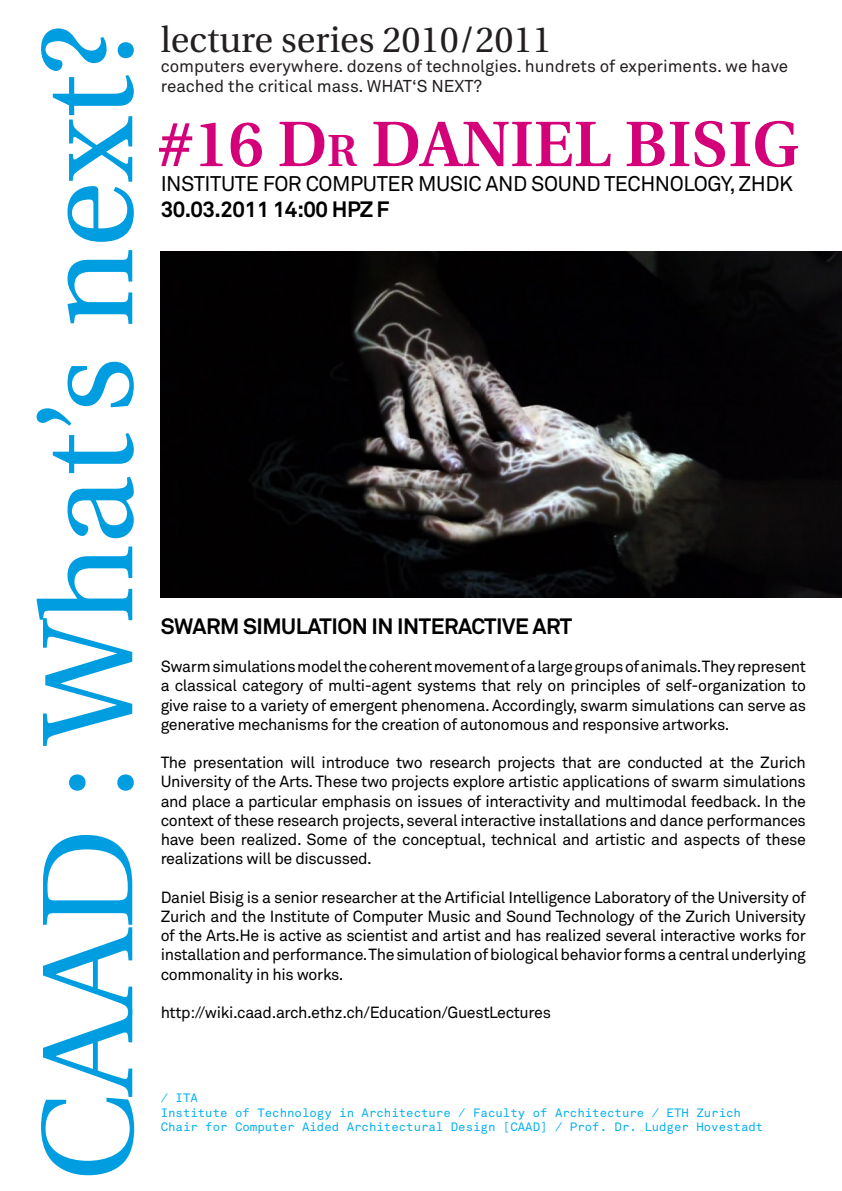
<style>
.page{position:relative;width:842px;height:1191px;background:#fff}
.page>*{position:absolute;margin:0;border:0;box-sizing:border-box;transform-origin:0 0}
.t1{font:129px "Utopia";color:#009ee0}
.t2{font:600 64px "Utopia";color:#d3007a}
.t3{font:36px "Utopia";color:#231f20}
.t4{font:700 22px "Akkurat Std";letter-spacing:-.02em;color:#000}
.t5{font:21px "Akkurat Std";letter-spacing:-.02em;color:#000}
.t6{font:17px/20.4px "Akkurat Std";color:#231f20}
.t7{font:16px/19.2px "Akkurat Std";letter-spacing:-.02em;color:#000;text-align:justify}
.t8{font:12px "Akkurat Std Mono";color:#00aeef}
.s1{font-size:44.8px}
</style>
<div class="page">
<img style="left:161px;top:251px;width:681px;height:347px">
<p class="t1" style="left:17px;top:1181px;width:1158px;rotate:-90deg">CAAD : What’s next?</p>
<p class="t3" style="left:161px;top:19px;width:392px">lecture series 2010/2011</p>
<p class="t6" style="left:161px;top:56px;width:629px">computers everywhere. dozens of technolgies. hundrets of experiments. we have reached the critical mass. WHAT‘S NEXT?</p>
<p class="t2" style="left:158px;top:108px;width:642px">#16 D<span class="s1">r</span> DANIEL BISIG</p>
<p class="t5" style="left:161px;top:171px;width:634px">INSTITUTE FOR COMPUTER MUSIC AND SOUND TECHNOLOGY, ZHDK</p>
<p class="t4" style="left:161px;top:196px;width:230px">30.03.2011 14:00 HPZ F</p>
<p class="t4" style="left:161px;top:612px;width:413px">SWARM SIMULATION IN INTERACTIVE ART</p>
<p class="t7" style="left:161px;top:657px;width:647px">Swarm simulations model the coherent movement of a large groups of animals. They represent a classical category of multi-agent systems that rely on principles of self-organization to give raise to a variety of emergent phenomena. Accordingly, swarm simulations can serve as generative mechanisms for the creation of autonomous and responsive artworks.</p>
<p class="t7" style="left:161px;top:753px;width:647px">The presentation will introduce two research projects that are conducted at the Zurich University of the Arts. These two projects explore artistic applications of swarm simulations and place a particular emphasis on issues of interactivity and multimodal feedback. In the context of these research projects, several interactive installations and dance performances have been realized. Some of the conceptual, technical and artistic and aspects of these realizations will be discussed.</p>
<p class="t7" style="left:161px;top:888px;width:647px">Daniel Bisig is a senior researcher at the Artificial Intelligence Laboratory of the University of Zurich and the Institute of Computer Music and Sound Technology of the Zurich University of the Arts.He is active as scientist and artist and has realized several interactive works for installation and performance. The simulation of biological behavior forms a central underlying commonality in his works.</p>
<p class="t7" style="left:161px;top:1003px;width:392px">http://wiki.caad.arch.ethz.ch/Education/GuestLectures</p>
<p class="t8" style="left:161px;top:1091px;width:39px">/ ITA</p>
<p class="t8" style="left:161px;top:1105px;width:582px">Institute of Technology in Architecture / Faculty of Architecture / ETH Zurich</p>
<p class="t8" style="left:161px;top:1119px;width:604px">Chair for Computer Aided Architectural Design [CAAD] / Prof. Dr. Ludger Hovestadt</p>
</div>
